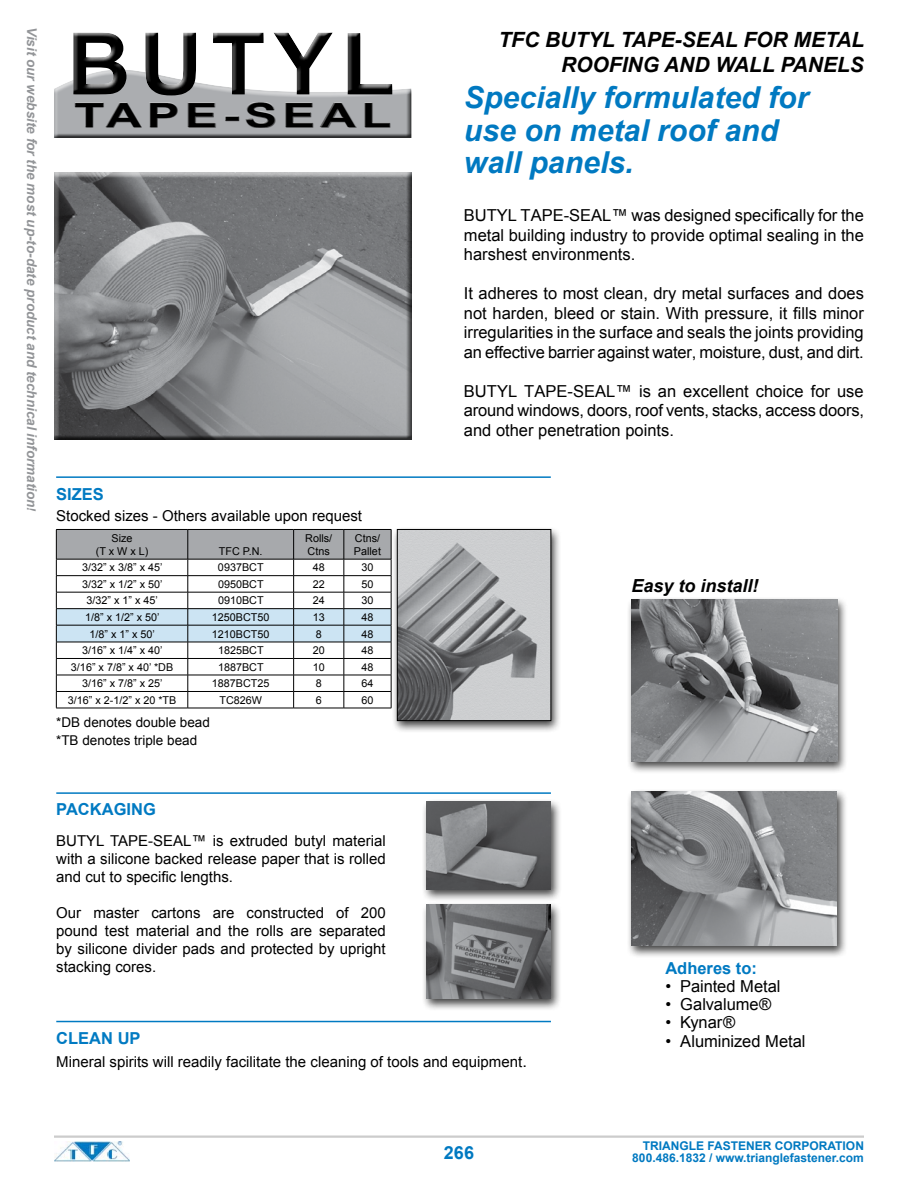
<style>
.page{position:relative;width:918px;height:1188px;background:#fff}
.page>*{position:absolute;margin:0;border:0;box-sizing:border-box;transform-origin:0 0}
.t1{font:700 33.6px "Arial";letter-spacing:.1em;color:#000;scale:1.48 1}
.t2{font:italic 700 30.3px/33px "Arial";color:#0079c1}
.t3{font:italic 700 21px/25.2px "Arial";color:#000;text-align:right}
.t4{font:italic 700 18px "Arial";color:#000}
.t5{font:700 18px "Arial";color:#0079c1}
.t6{font:16.5px/19.5px "Arial";letter-spacing:-.005em;color:#000;text-align:justify}
.t7{font:700 16.5px "Arial";color:#007ac2}
.t8{font:15px/18px "Arial";color:#000;text-align:justify}
.t9{font:italic 700 13.5px "Arial";color:#939598}
.t10{font:13.5px/18px "Arial";color:#000}
.t11{font:700 12px "Arial";color:#0079c1}
.t12{font:10.8px/12.9px "Arial";color:#000}
.s1{font-size:12px}
.s2{font-size:16.5px}
</style>
<div class="page">
<img style="left:54px;top:1141px;width:75px;height:21px">
<hr style="left:54px;top:1136px;width:810px;height:2px;background:#ccc">
<div style="left:54px;top:172px;width:357px;height:269px;background:#000;opacity:.75"></div>
<div style="left:626px;top:596px;width:222px;height:179px;background:#000;opacity:.75"></div>
<img style="left:632px;top:600px;width:205px;height:162px">
<div style="left:626px;top:788px;width:222px;height:171px;background:#000;opacity:.75"></div>
<img style="left:632px;top:792px;width:205px;height:154px">
<svg style="left:54px;top:82px;width:358px;height:56px;background:#96979a"></svg>
<div style="left:70px;top:29px;width:327px;height:71px;background:#000;opacity:.85"></div>
<div style="left:75px;top:102px;width:316px;height:25px;background:#fff;opacity:.75"></div>
<div style="left:75px;top:103px;width:316px;height:25px;background:#000;opacity:.75"></div>
<hr style="left:56px;top:792px;width:495px;height:2px;background:#007ac2">
<div style="left:421px;top:901px;width:140px;height:110px;background:#000;opacity:.75"></div>
<img style="left:426px;top:905px;width:125px;height:94px">
<div style="left:421px;top:798px;width:141px;height:104px;background:#000;opacity:.75"></div>
<img style="left:427px;top:802px;width:124px;height:87px">
<hr style="left:56px;top:1021px;width:495px;height:1px;background:#007ac2">
<hr style="left:56px;top:476px;width:495px;height:2px;background:#007ac2">
<svg style="left:56px;top:529px;width:336px;height:179px"></svg>
<hr style="left:56px;top:642px;width:132px;height:1px;background:#000">
<hr style="left:188px;top:642px;width:106px;height:1px;background:#000">
<hr style="left:294px;top:642px;width:50px;height:1px;background:#000">
<hr style="left:344px;top:642px;width:47px;height:1px;background:#000">
<hr style="left:294px;top:559px;width:50px;height:1px;background:#000">
<hr style="left:344px;top:559px;width:47px;height:1px;background:#000">
<hr style="left:56px;top:708px;width:132px;height:1px;background:#000">
<hr style="left:188px;top:708px;width:106px;height:1px;background:#000">
<hr style="left:294px;top:708px;width:50px;height:1px;background:#000">
<hr style="left:344px;top:708px;width:47px;height:1px;background:#000">
<div style="left:392px;top:526px;width:170px;height:208px;background:#000;opacity:.75"></div>
<img style="left:399px;top:531px;width:150px;height:188px">
<div style="left:397px;top:529px;width:154px;height:192px;border:1px solid #000"></div>
<p class="t9" style="left:41px;top:27px;width:486px;rotate:90deg">Visit our website for the most up-to-date product and technical information<span class="s1">!</span></p>
<h1 class="t1" style="left:74px;top:93px;width:216px">TAPE-SEAL</h1>
<p class="t7" style="left:56px;top:483px;width:49px">SIZES</p>
<p class="t12" style="left:96px;top:532px;width:54px;text-align:center">Size<br>(T x W x L)</p>
<p class="t8" style="left:56px;top:507px;width:307px">Stocked sizes - Others available upon request</p>
<p class="t12" style="left:305px;top:532px;width:28px">Rolls/<br>Ctns</p>
<p class="t12" style="left:354px;top:532px;width:29px">Ctns/<br>Pallet</p>
<p class="t12" style="left:219px;top:545px;width:45px">TFC P.N.</p>
<p class="t12" style="left:82px;top:561px;width:82px">3/32” x 3/8” x 45’</p>
<p class="t12" style="left:218px;top:561px;width:47px">0937BCT</p>
<p class="t12" style="left:313px;top:561px;width:14px">48</p>
<p class="t12" style="left:361px;top:561px;width:14px">30</p>
<p class="t12" style="left:82px;top:578px;width:82px">3/32” x 1/2” x 50’</p>
<p class="t12" style="left:218px;top:578px;width:47px">0950BCT</p>
<p class="t12" style="left:313px;top:578px;width:14px">22</p>
<p class="t12" style="left:362px;top:578px;width:14px">50</p>
<p class="t12" style="left:87px;top:594px;width:73px">3/32” x 1” x 45’</p>
<p class="t12" style="left:218px;top:594px;width:47px">0910BCT</p>
<p class="t12" style="left:313px;top:594px;width:14px">24</p>
<p class="t12" style="left:362px;top:594px;width:14px">30</p>
<p class="t12" style="left:85px;top:611px;width:76px">1/8” x 1/2” x 50’</p>
<p class="t12" style="left:212px;top:611px;width:59px">1250BCT50</p>
<p class="t12" style="left:313px;top:611px;width:14px">13</p>
<p class="t12" style="left:362px;top:611px;width:14px">48</p>
<p class="t12" style="left:90px;top:627px;width:67px">1/8” x 1” x 50’</p>
<p class="t12" style="left:212px;top:627px;width:59px">1210BCT50</p>
<p class="t12" style="left:316px;top:627px;width:8px">8</p>
<p class="t12" style="left:362px;top:627px;width:14px">48</p>
<p class="t12" style="left:82px;top:644px;width:82px">3/16” x 1/4” x 40’</p>
<p class="t12" style="left:218px;top:644px;width:47px">1825BCT</p>
<p class="t12" style="left:313px;top:644px;width:14px">20</p>
<p class="t12" style="left:362px;top:644px;width:14px">48</p>
<p class="t12" style="left:71px;top:661px;width:104px">3/16” x 7/8” x 40’ *DB</p>
<p class="t12" style="left:218px;top:661px;width:47px">1887BCT</p>
<p class="t12" style="left:313px;top:661px;width:14px">10</p>
<p class="t12" style="left:362px;top:661px;width:14px">48</p>
<p class="t12" style="left:82px;top:677px;width:82px">3/16” x 7/8” x 25’</p>
<p class="t12" style="left:212px;top:677px;width:59px">1887BCT25</p>
<p class="t12" style="left:316px;top:677px;width:8px">8</p>
<p class="t12" style="left:362px;top:677px;width:14px">64</p>
<p class="t12" style="left:68px;top:694px;width:110px">3/16” x 2-1/2” x 20 *TB</p>
<p class="t12" style="left:219px;top:694px;width:44px">TC826W</p>
<p class="t12" style="left:316px;top:694px;width:8px">6</p>
<p class="t12" style="left:362px;top:694px;width:14px">60</p>
<p class="t10" style="left:56px;top:714px;width:155px">*DB denotes double bead *TB denotes triple bead</p>
<p class="t3" style="left:498px;top:27px;width:367px">TFC butyl tape-seal for metal roofing and wall panels</p>
<h2 class="t2" style="left:464px;top:81px;width:349px">Specially formulated for use on metal roof and wall panels.</h2>
<p class="t6" style="left:464px;top:206px;width:402px">BUTYL TAPE-SEAL™ was designed specifically for the metal building industry to provide optimal sealing in the harshest environments.</p>
<p class="t6" style="left:464px;top:284px;width:402px">It adheres to most clean, dry metal surfaces and does not harden, bleed or stain. With pressure, it fills minor irregularities in the surface and seals the joints providing an effective barrier against water, moisture, dust, and dirt.</p>
<p class="t6" style="left:464px;top:382px;width:402px">BUTYL TAPE-SEAL™ is an excellent choice for use around windows, doors, roof vents, stacks, access doors, and other penetration points.</p>
<p class="t4" style="left:631px;top:574px;width:129px">Easy to install!</p>
<p class="t7" style="left:56px;top:799px;width:101px">PACKAGING</p>
<p class="t8" style="left:56px;top:831px;width:331px">BUTYL TAPE-SEAL™ is extruded butyl material with a silicone backed release paper that is rolled and cut to specific lengths.</p>
<p class="t8" style="left:56px;top:903px;width:331px">Our master cartons are constructed of 200 pound test material and the rolls are separated by silicone divider pads and protected by upright stacking cores.</p>
<p class="t7" style="left:56px;top:1027px;width:86px">CLEAN UP</p>
<p class="t8" style="left:56px;top:1053px;width:472px">Mineral spirits will readily facilitate the cleaning of tools and equipment<span class="s2">.</span></p>
<p class="t7" style="left:665px;top:957px;width:93px">Adheres to:</p>
<p class="t6" style="left:665px;top:976px;width:117px">• Painted Metal</p>
<p class="t6" style="left:665px;top:994px;width:107px">• Galvalume®</p>
<p class="t6" style="left:665px;top:1012px;width:71px">• Kynar®</p>
<p class="t6" style="left:665px;top:1032px;width:142px">• Aluminized Metal</p>
<p class="t11" style="left:643px;top:1138px;width:223px">TRIANGLE FASTENER CORPORATION</p>
<p class="t5" style="left:444px;top:1141px;width:32px">266</p>
<p class="t11" style="left:632px;top:1150px;width:233px">800.486.1832 / www.trianglefastener.com</p>
</div>
